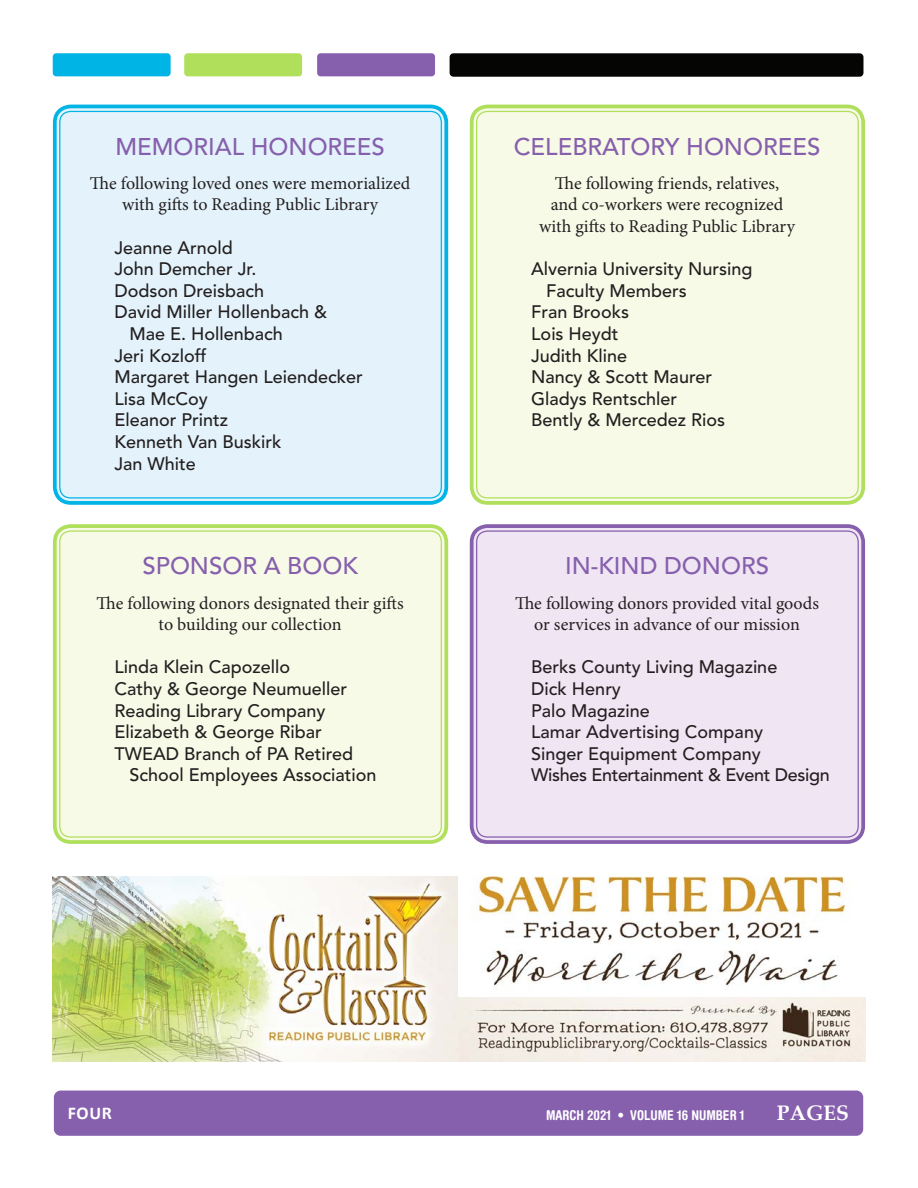
<style>
.page{position:relative;width:918px;height:1188px;background:#fff}
.page>*{position:absolute;margin:0;border:0;box-sizing:border-box;transform-origin:0 0}
.t1{font:500 24px "Avenir";color:#865fad}
.t2{font:700 21px "Palatino Linotype";color:#fff}
.t3{font:500 18px "Avenir";color:#231f20}
.t4{font:18px "Minion Pro";color:#231f20}
.t5{font:500 18px "Avenir";letter-spacing:-.02em;color:#231f20}
.t6{font:700 18px "Calibri";letter-spacing:.03em;color:#fff}
.t7{font:700 condensed 13.5px "Helvetica Rounded LT Std";color:#fff}
</style>
<div class="page">
<div style="left:54px;top:1091px;width:809px;height:45px;background:#865fad;border-radius:7px"></div>
<div style="left:450px;top:53px;width:413px;height:24px;background:#050504;border-radius:4px"></div>
<div style="left:317px;top:53px;width:118px;height:23px;background:#865fad;border-radius:4px"></div>
<div style="left:184px;top:53px;width:118px;height:23px;background:#b0df5c;border-radius:4px"></div>
<div style="left:53px;top:53px;width:118px;height:23px;background:#00b4e5;border-radius:4px"></div>
<div style="left:55px;top:526px;width:391px;height:316px;background:#f7fae7;border-radius:16px"></div>
<div style="left:53px;top:524px;width:395px;height:320px;border:4px solid #b0df5c;border-radius:16px"></div>
<div style="left:59px;top:530px;width:383px;height:308px;border:1px solid #b0df5c;border-radius:11px"></div>
<div style="left:472px;top:106px;width:391px;height:397px;background:#f7fae7;border-radius:16px"></div>
<div style="left:470px;top:105px;width:395px;height:400px;border:4px solid #b0df5c;border-radius:16px"></div>
<div style="left:55px;top:106px;width:391px;height:397px;background:#e4f3fb;border-radius:16px"></div>
<div style="left:53px;top:105px;width:395px;height:400px;border:4px solid #00b4e5;border-radius:16px"></div>
<div style="left:472px;top:526px;width:391px;height:316px;background:#efe5f3;border-radius:16px"></div>
<div style="left:470px;top:524px;width:395px;height:320px;border:4px solid #865fad;border-radius:16px"></div>
<div style="left:476px;top:530px;width:383px;height:308px;border:1px solid #865fad;border-radius:11px"></div>
<img style="left:459px;top:997px;width:406px;height:65px">
<img style="left:52px;top:877px;width:407px;height:185px">
<img style="left:473px;top:877px;width:378px;height:110px">
<p class="t1" style="left:115px;top:132px;width:271px">MEMORIAL HONOREES</p>
<p class="t4" style="left:90px;top:171px;width:322px">The following loved ones were memorialized</p>
<p class="t4" style="left:122px;top:193px;width:257px">with gifts to Reading Public Library</p>
<p class="t3" style="left:114px;top:237px;width:120px">Jeanne Arnold</p>
<p class="t3" style="left:114px;top:259px;width:144px">John Demcher Jr.</p>
<p class="t3" style="left:114px;top:280px;width:151px">Dodson Dreisbach</p>
<p class="t3" style="left:114px;top:302px;width:214px">David Miller Hollenbach &amp;</p>
<p class="t3" style="left:129px;top:323px;width:155px">Mae E. Hollenbach</p>
<p class="t3" style="left:114px;top:345px;width:94px">Jeri Kozloff</p>
<p class="t3" style="left:114px;top:367px;width:250px">Margaret Hangen Leiendecker</p>
<p class="t3" style="left:114px;top:388px;width:95px">Lisa McCoy</p>
<p class="t3" style="left:114px;top:410px;width:115px">Eleanor Printz</p>
<p class="t3" style="left:114px;top:431px;width:169px">Kenneth Van Buskirk</p>
<p class="t3" style="left:114px;top:453px;width:83px">Jan White</p>
<p class="t1" style="left:142px;top:552px;width:217px">SPONSOR A BOOK</p>
<p class="t4" style="left:97px;top:591px;width:309px">The following donors designated their gifts</p>
<p class="t4" style="left:159px;top:612px;width:185px">to building our collection</p>
<p class="t3" style="left:114px;top:657px;width:177px">Linda Klein Capozello</p>
<p class="t3" style="left:114px;top:678px;width:234px">Cathy &amp; George Neumueller</p>
<p class="t3" style="left:114px;top:700px;width:213px">Reading Library Company</p>
<p class="t3" style="left:114px;top:721px;width:209px">Elizabeth &amp; George Ribar</p>
<p class="t3" style="left:114px;top:743px;width:240px">TWEAD Branch of PA Retired</p>
<p class="t3" style="left:129px;top:765px;width:249px">School Employees Association</p>
<p class="t1" style="left:514px;top:132px;width:308px">CELEBRATORY HONOREES</p>
<p class="t4" style="left:555px;top:171px;width:226px">The following friends, relatives,</p>
<p class="t4" style="left:551px;top:193px;width:234px">and co-workers were recognized</p>
<p class="t4" style="left:539px;top:214px;width:257px">with gifts to Reading Public Library</p>
<p class="t3" style="left:531px;top:259px;width:223px">Alvernia University Nursing</p>
<p class="t3" style="left:546px;top:280px;width:142px">Faculty Members</p>
<p class="t3" style="left:531px;top:302px;width:99px">Fran Brooks</p>
<p class="t3" style="left:531px;top:323px;width:89px">Lois Heydt</p>
<p class="t3" style="left:531px;top:345px;width:97px">Judith Kline</p>
<p class="t3" style="left:531px;top:367px;width:182px">Nancy &amp; Scott Maurer</p>
<p class="t3" style="left:531px;top:388px;width:147px">Gladys Rentschler</p>
<p class="t3" style="left:531px;top:410px;width:196px">Bently &amp; Mercedez Rios</p>
<p class="t1" style="left:565px;top:552px;width:205px">IN-KIND DONORS</p>
<p class="t4" style="left:515px;top:591px;width:305px">The following donors provided vital goods</p>
<p class="t4" style="left:534px;top:612px;width:267px">or services in advance of our mission</p>
<p class="t3" style="left:531px;top:657px;width:248px">Berks County Living Magazine</p>
<p class="t3" style="left:531px;top:678px;width:91px">Dick Henry</p>
<p class="t3" style="left:531px;top:700px;width:120px">Palo Magazine</p>
<p class="t3" style="left:531px;top:721px;width:233px">Lamar Advertising Company</p>
<p class="t3" style="left:531px;top:743px;width:231px">Singer Equipment Company</p>
<p class="t5" style="left:531px;top:765px;width:300px">Wishes Entertainment &amp; Event Design</p>
<p class="t6" style="left:69px;top:1102px;width:39px">TWO</p>
<p class="t7" style="left:546px;top:1107px;width:200px">MARCH 2021 • VOLUME 16 NUMBER 1</p>
<p class="t2" style="left:777px;top:1098px;width:74px">PAGES</p>
<p class="t6" style="left:68px;top:1102px;width:46px">FOUR</p>
</div>
